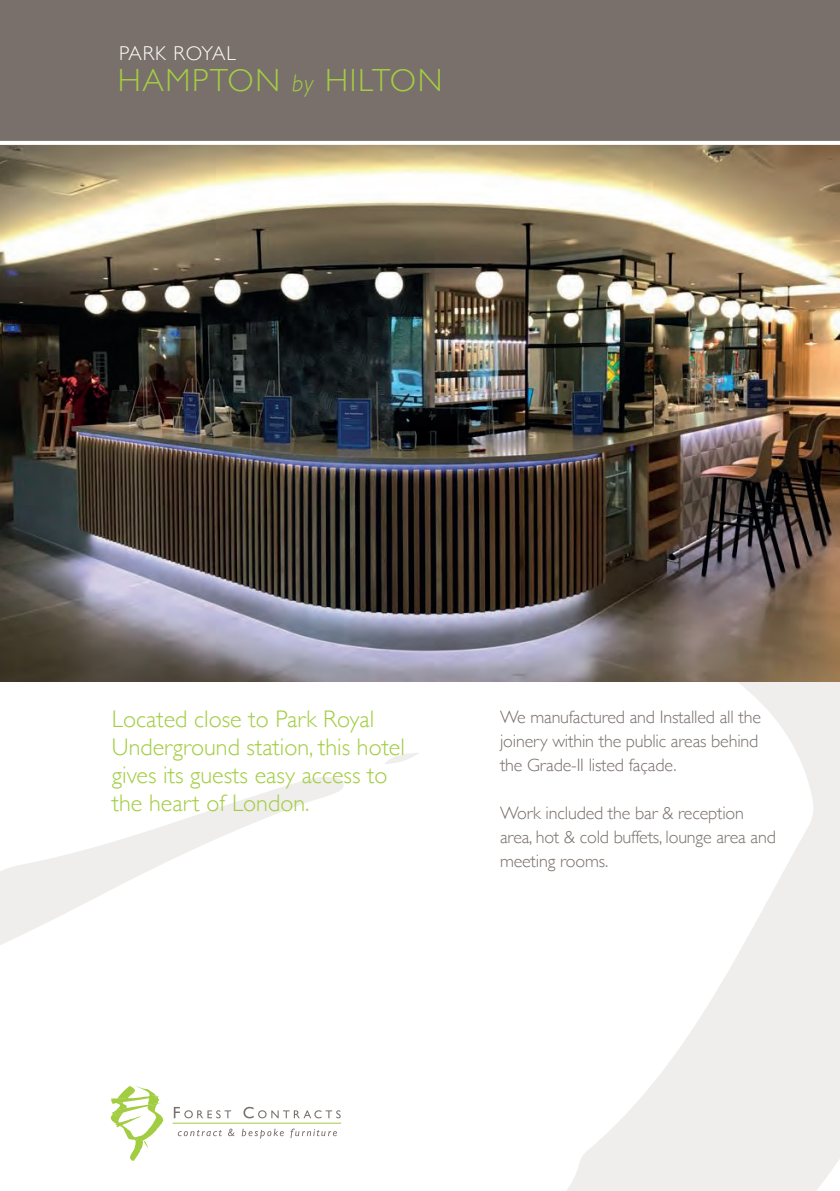
<style>
.page{position:relative;width:840px;height:1191px;background:#fff}
.page>*{position:absolute;margin:0;border:0;box-sizing:border-box;transform-origin:0 0}
.t1{font:300 32px "Gill Sans";letter-spacing:.05em;color:#a2cd41}
.t2{font:300 24px/28px "Gill Sans";color:#a2cd41}
.t3{font:300 20px "Gill Sans";letter-spacing:.035em;color:#fff}
.t4{font:300 18px/24px "Gill Sans";letter-spacing:-.01em;color:#79706b}
.s1{font-style:italic;font-size:24px}
</style>
<div class="page">
<svg style="left:0;top:682px;width:839px;height:509px"></svg>
<svg style="left:110px;top:1086px;width:53px;height:74px"></svg>
<svg style="left:174px;top:1106px;width:166px;height:12px"></svg>
<svg style="left:178px;top:1128px;width:159px;height:10px"></svg>
<hr style="left:172px;top:1122px;width:169px;height:1px;background:#a2cd41">
<img style="left:0;top:145px;width:839px;height:537px">
<div style="left:0;top:0;width:839px;height:143px;background:#79706b"></div>
<svg style="left:0;top:141px;width:839px;height:4px"></svg>
<p class="t3" style="left:119px;top:37px;width:118px">PARK ROYAL</p>
<h1 class="t1" style="left:118px;top:56px;width:326px">HAMPTON <span class="s1">by</span> HILTON</h1>
<h2 class="t2" style="left:112px;top:704px;width:294px">Located close to Park Royal<br>Underground station, this hotel gives its guests easy access to the heart of London.</h2>
<p class="t4" style="left:499px;top:704px;width:262px">We manufactured and Installed all the joinery within the public areas behind the Grade-II listed façade.</p>
<p class="t4" style="left:499px;top:800px;width:277px">Work included the bar &amp; reception area, hot &amp; cold buffets, lounge area and meeting rooms.</p>
</div>
